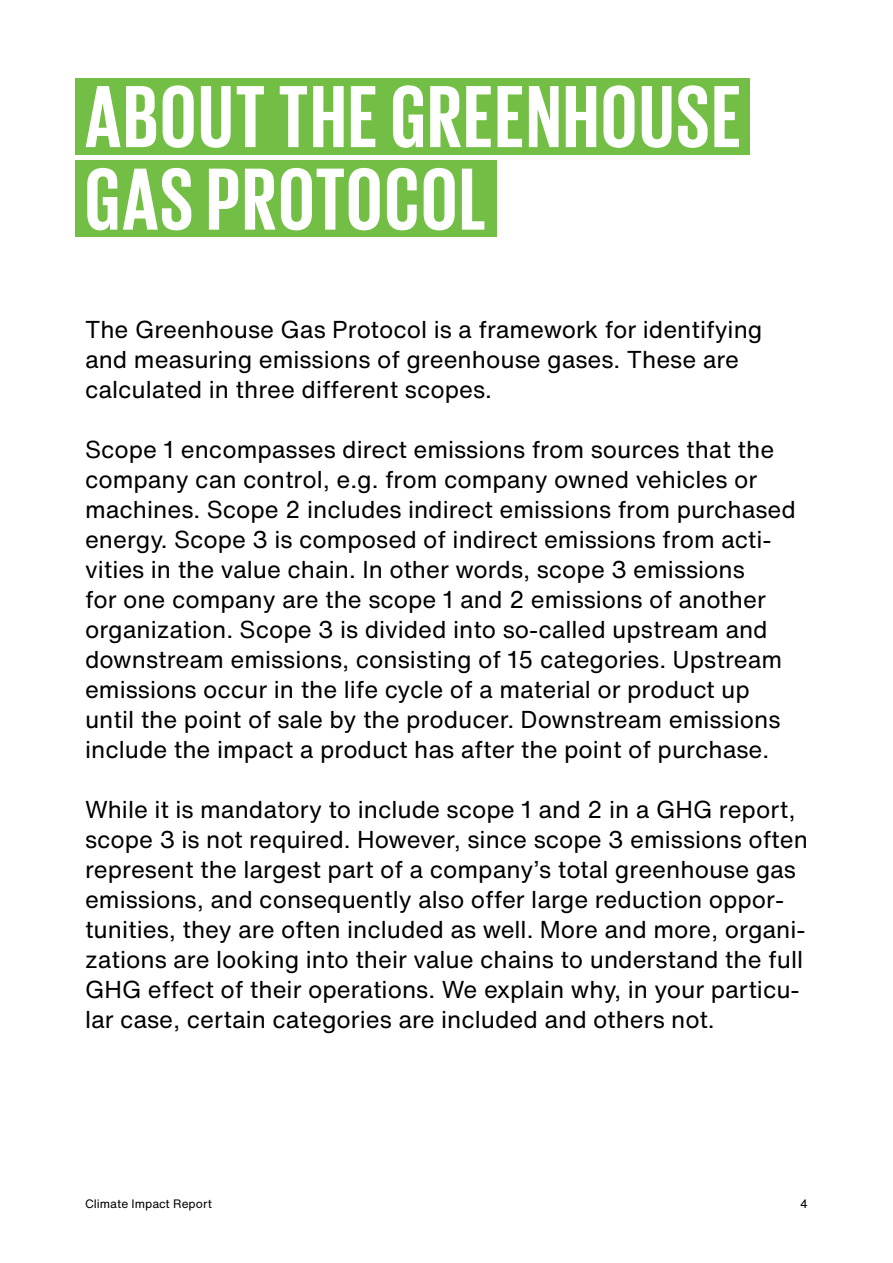
<style>
.page{position:relative;width:893px;height:1263px;background:#fff}
.page>*{position:absolute;margin:0;border:0;box-sizing:border-box;transform-origin:0 0}
.t1{font:700 90px/82.5px "Giorgio Sans";letter-spacing:.03em;color:#fff}
.t2{font:24px/30px "Helvetica Now Text";color:#000}
.t3{font:12px "Helvetica Now Text";color:#000}
</style>
<div class="page">
<div style="left:75px;top:78px;width:675px;height:76px;background:#73bf45"></div>
<div style="left:75px;top:160px;width:422px;height:77px;background:#73bf45"></div>
<h1 class="t1" style="left:85px;top:73px;width:657px">ABOUT THE GREENHOUSE<br>GAS PROTOCOL</h1>
<p class="t2" style="left:85px;top:314px;width:679px">The Greenhouse Gas Protocol is a framework for identifying and measuring emissions of greenhouse gases. These are calculated in three different scopes.</p>
<p class="t2" style="left:85px;top:434px;width:712px">Scope 1 encompasses direct emissions from sources that the company can control, e.g. from company owned vehicles or machines. Scope 2 includes indirect emissions from purchased energy. Scope 3 is composed of indirect emissions from acti&shy;vities in the value chain. In other words, scope 3 emissions<br>for one company are the scope 1 and 2 emissions of another organization. Scope 3 is divided into so-called upstream and downstream emissions, consisting of 15 categories. Upstream emissions occur in the life cycle of a material or product up until the point of sale by the producer. Downstream emissions include the impact a product has after the point of purchase.</p>
<p class="t2" style="left:85px;top:794px;width:724px">While it is mandatory to include scope 1 and 2 in a GHG report, scope 3 is not required. However, since scope 3 emissions often represent the largest part of a company’s total greenhouse gas emissions, and consequently also offer large reduction oppor&shy;tunities, they are often included as well. More and more, organi&shy;zations are looking into their value chains to understand the full GHG effect of their operations. We explain why, in your particu&shy;lar case, certain categories are included and others not.</p>
<p class="t3" style="left:85px;top:1194px;width:128px">Climate Impact Report</p>
<p class="t3" style="left:800px;top:1194px;width:9px">4</p>
</div>
